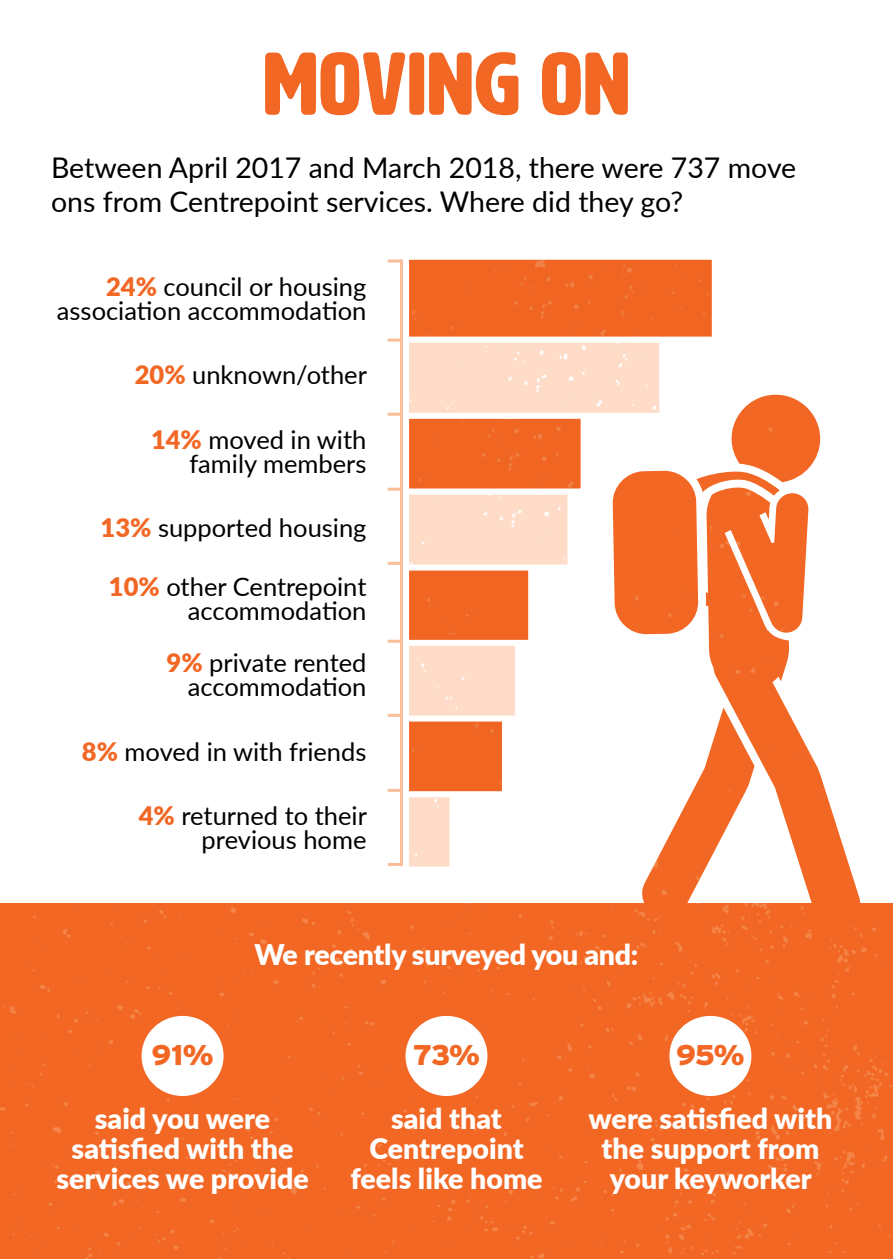
<style>
.page{position:relative;width:893px;height:1259px;background:#fff}
.page>*{position:absolute;margin:0;border:0;box-sizing:border-box;transform-origin:0 0}
.t1{font:87.6px "HWT Artz";letter-spacing:.02em;color:#f26724}
.t2{font:900 28.5px/30px "Lato";color:#fff;text-align:center}
.t3{font:28.5px/34.2px "Lato";color:#000}
.t4{font:900 28.5px "Interstate";color:#f26724}
.t5{font:25.5px/24px "Lato";color:#000;text-align:right}
.s1{font-weight:900;color:#f26724}
</style>
<div class="page">
<div style="left:0;top:904px;width:893px;height:355px;background:#f26724"></div>
<div style="left:669px;top:1016px;width:82px;height:80px;background:#fff;border-radius:50%"></div>
<div style="left:405px;top:1016px;width:82px;height:80px;background:#fff;border-radius:50%"></div>
<div style="left:142px;top:1016px;width:82px;height:80px;background:#fff;border-radius:50%"></div>
<img style="left:612px;top:395px;width:249px;height:532px">
<svg style="left:388px;top:259px;width:333px;height:616px"></svg>
<h1 class="t1" style="left:264px;top:38px;width:367px">MOVING ON</h1>
<p class="t3" style="left:51px;top:149px;width:747px">Between April 2017 and March 2018, there were 737 move ons from Centrepoint services. Where did they go?</p>
<p class="t5" style="left:57px;top:274px;width:311px"><span class="s1">24%</span> council or housing association accommodation</p>
<p class="t5" style="left:135px;top:362px;width:234px"><span class="s1">20%</span> unknown/other</p>
<p class="t5" style="left:151px;top:426px;width:217px"><span class="s1">14%</span> moved in with family members</p>
<p class="t5" style="left:101px;top:514px;width:267px"><span class="s1">13%</span> supported housing</p>
<p class="t5" style="left:109px;top:574px;width:259px"><span class="s1">10%</span> other Centrepoint accommodation</p>
<p class="t5" style="left:167px;top:650px;width:201px"><span class="s1">9%</span> private rented accommodation</p>
<p class="t5" style="left:82px;top:738px;width:286px"><span class="s1">8%</span> moved in with friends</p>
<p class="t5" style="left:139px;top:802px;width:230px"><span class="s1">4%</span> returned to their previous home</p>
<p class="t2" style="left:254px;top:938px;width:386px">We recently surveyed you and:</p>
<p class="t4" style="left:152px;top:1038px;width:63px">91%</p>
<p class="t4" style="left:413px;top:1038px;width:69px">73%</p>
<p class="t4" style="left:676px;top:1038px;width:70px">95%</p>
<p class="t2" style="left:56px;top:1102px;width:254px">said you were satisfied with the services we provide</p>
<p class="t2" style="left:350px;top:1102px;width:194px">said that<br>Centrepoint feels like home</p>
<p class="t2" style="left:589px;top:1102px;width:245px">were satisfied with the support from your keyworker</p>
</div>
